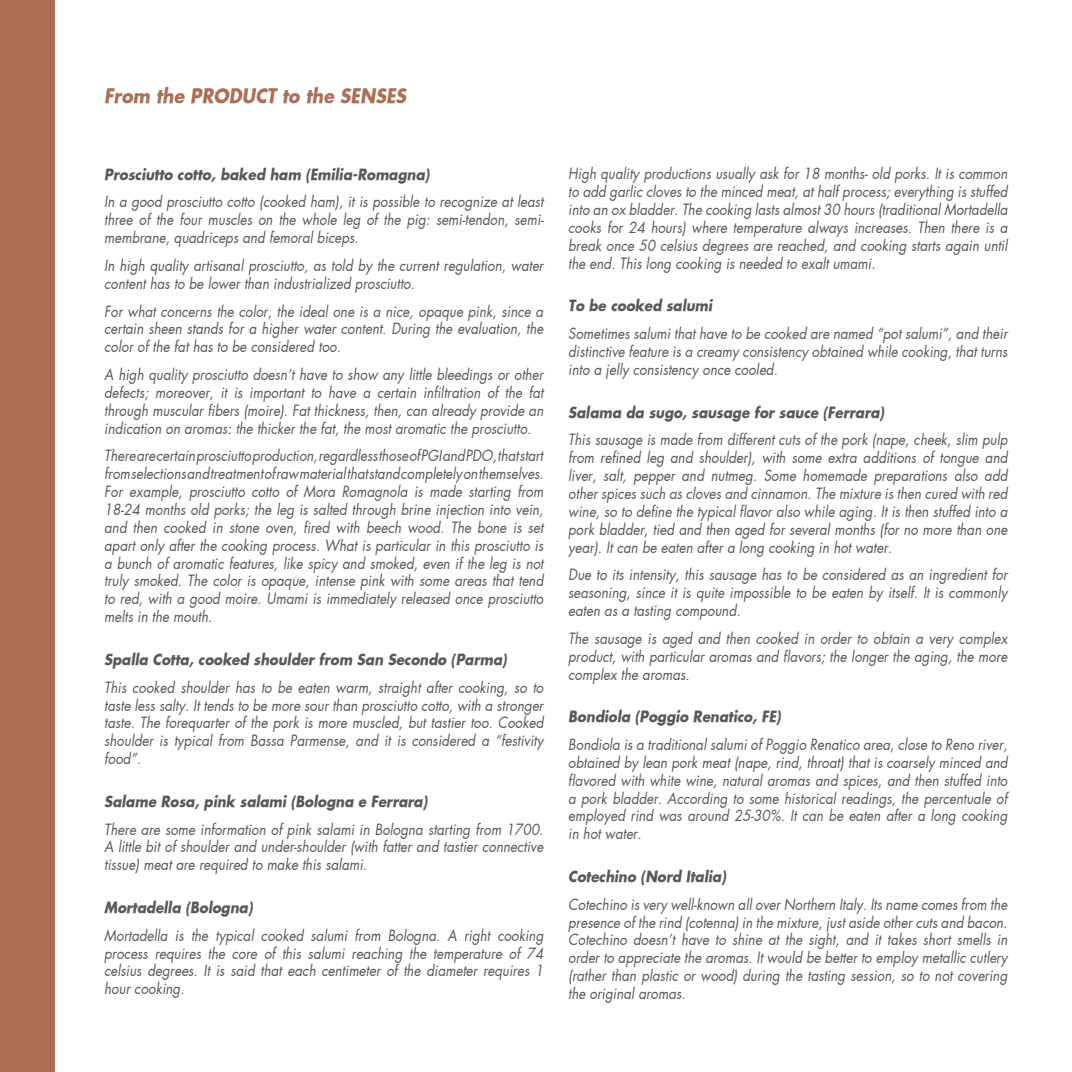
<style>
.page{position:relative;width:1072px;height:1072px;background:#fff}
.page>*{position:absolute;margin:0;border:0;box-sizing:border-box;transform-origin:0 0}
.t1{font:italic 700 19.25px "Futura";color:#aa6f55;scale:.9 1}
.t2{font:italic 14.88px/17.8px "Futura";color:#57585a;text-align:justify;scale:.9 1}
.t3{font:italic 700 14.88px "Futura";color:#57585a;scale:.9 1}
</style>
<div class="page">
<div style="left:0;top:0;width:55px;height:1071px;background:#aa6f55"></div>
<p class="t1" style="left:104px;top:82px;width:337px">From the PRODUCT to the SENSES</p>
<p class="t3" style="left:104px;top:164px;width:363px">Prosciutto cotto, baked ham (Emilia-Romagna)</p>
<p class="t2" style="left:104px;top:193px;width:490px">In a good prosciutto cotto (cooked ham), it is possible to recognize at least three of the four muscles on the whole leg of the pig: semi-tendon, semi&shy;membrane, quadriceps and femoral biceps.</p>
<p class="t2" style="left:104px;top:256px;width:489px">In high quality artisanal prosciutto, as told by the current regulation, water content has to be lower than industrialized prosciutto.</p>
<p class="t2" style="left:104px;top:302px;width:489px">For what concerns the color, the ideal one is a nice, opaque pink, since a certain sheen stands for a higher water content. During the evaluation, the color of the fat has to be considered too.</p>
<p class="t2" style="left:104px;top:365px;width:489px">A high quality prosciutto doesn’t have to show any little bleedings or other defects; moreover, it is important to have a certain infiltration of the fat through muscular fibers (moire). Fat thickness, then, can already provide an indication on aromas: the thicker the fat, the most aromatic the prosciutto.</p>
<p class="t2" style="left:104px;top:447px;width:490px">There are certain prosciutto production, regardless those of PGI and PDO, that start from selections and treatment of raw material that stand completely on themselves.<br>For example, prosciutto cotto of Mora Romagnola is made starting from 18-24 months old porks; the leg is salted through brine injection into vein, and then cooked in stone oven, fired with beech wood. The bone is set apart only after the cooking process. What is particular in this prosciutto is a bunch of aromatic features, like spicy and smoked, even if the leg is not truly smoked. The color is opaque, intense pink with some areas that tend to red, with a good moire. Umami is immediately released once prosciutto melts in the mouth.</p>
<p class="t3" style="left:104px;top:649px;width:449px">Spalla Cotta, cooked shoulder from San Secondo (Parma)</p>
<p class="t2" style="left:104px;top:678px;width:489px">This cooked shoulder has to be eaten warm, straight after cooking, so to taste less salty. It tends to be more sour than prosciutto cotto, with a stronger taste. The forequarter of the pork is more muscled, but tastier too. Cooked shoulder is typical from Bassa Parmense, and it is considered a “festivity food”.</p>
<p class="t3" style="left:104px;top:790px;width:360px">Salame Rosa, pink salami (Bologna e Ferrara)</p>
<p class="t2" style="left:104px;top:820px;width:489px">There are some information of pink salami in Bologna starting from 1700.<br>A little bit of shoulder and under-shoulder (with fatter and tastier connective tissue) meat are required to make this salami.</p>
<p class="t3" style="left:104px;top:897px;width:166px">Mortadella (Bologna)</p>
<p class="t2" style="left:104px;top:926px;width:489px">Mortadella is the typical cooked salumi from Bologna. A right cooking process requires the core of this salumi reaching the temperature of 74 celsius degrees. It is said that each centimeter of the diameter requires 1 hour cooking.</p>
<p class="t2" style="left:568px;top:165px;width:489px">High quality productions usually ask for 18 months- old porks. It is common to add garlic cloves to the minced meat, at half process; everything is stuffed into an ox bladder. The cooking lasts almost 30 hours (traditional Mortadella cooks for 24 hours) where temperature always increases. Then there is a break once 50 celsius degrees are reached, and cooking starts again until the end. This long cooking is needed to exalt umami.</p>
<p class="t3" style="left:568px;top:295px;width:161px">To be cooked salumi</p>
<p class="t2" style="left:568px;top:324px;width:489px">Sometimes salumi that have to be cooked are named “pot salumi”, and their distinctive feature is a creamy consistency obtained while cooking, that turns into a jelly consistency once cooled.</p>
<p class="t3" style="left:568px;top:401px;width:352px">Salama da sugo, sausage for sauce (Ferrara)</p>
<p class="t2" style="left:568px;top:431px;width:489px">This sausage is made from different cuts of the pork (nape, cheek, slim pulp from refined leg and shoulder), with some extra additions of tongue and liver, salt, pepper and nutmeg. Some homemade preparations also add other spices such as cloves and cinnamon. The mixture is then cured with red wine, so to define the typical flavor also while aging. It is then stuffed into a pork bladder, tied and then aged for several months (for no more than one year). It can be eaten after a long cooking in hot water.</p>
<p class="t2" style="left:568px;top:565px;width:489px">Due to its intensity, this sausage has to be considered as an ingredient for seasoning, since it is quite impossible to be eaten by itself. It is commonly eaten as a tasting compound.</p>
<p class="t2" style="left:568px;top:629px;width:489px">The sausage is aged and then cooked in order to obtain a very complex product, with particular aromas and flavors; the longer the aging, the more complex the aromas.</p>
<p class="t3" style="left:568px;top:706px;width:238px">Bondiola (Poggio Renatico, FE)</p>
<p class="t2" style="left:568px;top:735px;width:489px">Bondiola is a traditional salumi of Poggio Renatico area, close to Reno river, obtained by lean pork meat (nape, rind, throat) that is coarsely minced and flavored with white wine, natural aromas and spices, and then stuffed into a pork bladder. According to some historical readings, the percentuale of employed rind was around 25-30%. It can be eaten after a long cooking in hot water.</p>
<p class="t3" style="left:568px;top:866px;width:177px">Cotechino (Nord Italia)</p>
<p class="t2" style="left:568px;top:895px;width:489px">Cotechino is very well-known all over Northern Italy. Its name comes from the presence of the rind (cotenna) in the mixture, just aside other cuts and bacon.<br>Cotechino doesn’t have to shine at the sight, and it takes short smells in order to appreciate the aromas. It would be better to employ metallic cutlery (rather than plastic or wood) during the tasting session, so to not covering the original aromas.</p>
</div>
